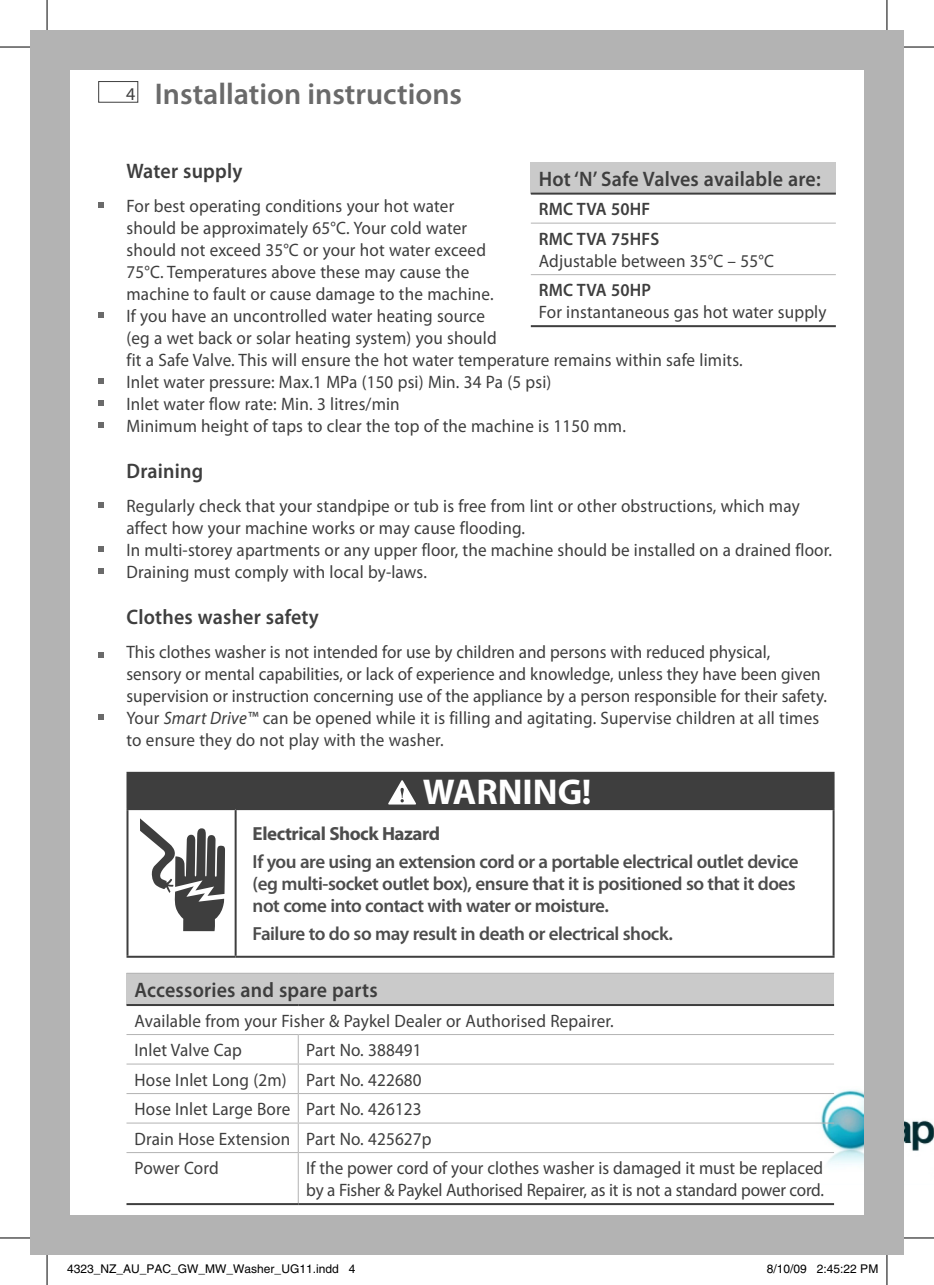
<style>
.page{position:relative;width:934px;height:1285px;background:#fff}
.page>*{position:absolute;margin:0;border:0;box-sizing:border-box;transform-origin:0 0}
.t1{font:700 36px "Myriad Pro";color:#fff}
.t2{font:600 30px "Myriad Pro";color:#6a6a6a}
.t3{font:600 21px "Myriad Pro";letter-spacing:.01em;color:#3e3e3e;scale:.95 1}
.t4{font:600 19px/22px "Myriad Pro";letter-spacing:-.025em;color:#4d4d4d}
.t5{font:700 19px "Myriad Pro";letter-spacing:-.025em;color:#4d4d4d}
.t6{font:18px/22px "Myriad Pro";letter-spacing:.01em;color:#3e3e3e;scale:.95 1}
.t7{font:18px/22px "Myriad Pro";letter-spacing:-.01em;color:#3e3e3e;scale:.95 1}
.t8{font:600 18px/29.6px "Myriad Pro";letter-spacing:.01em;color:#3e3e3e;scale:.95 1}
.t9{font:18px "Myriad Pro";letter-spacing:.01em;color:#3e3e3e}
.t10{font:12px "Helvetica";color:#000}
.s1{font-style:italic}
</style>
<div class="page">
<img style="left:800px;top:1081px;width:133px;height:104px">
<div style="left:98px;top:81px;width:40px;height:22px;border:1px solid #3e3e3e"></div>
<div style="left:863px;top:30px;width:40px;height:1225px;background:#b3b3b3"></div>
<div style="left:30px;top:30px;width:856px;height:40px;background:#b3b3b3"></div>
<div style="left:30px;top:1215px;width:856px;height:40px;background:#b3b3b3"></div>
<div style="left:30px;top:47px;width:40px;height:1191px;background:#b3b3b3"></div>
<svg style="left:98px;top:202px;width:6px;height:6px"></svg>
<svg style="left:98px;top:312px;width:6px;height:6px"></svg>
<svg style="left:98px;top:378px;width:6px;height:6px"></svg>
<svg style="left:98px;top:400px;width:6px;height:6px"></svg>
<svg style="left:98px;top:422px;width:6px;height:6px"></svg>
<svg style="left:98px;top:502px;width:6px;height:6px"></svg>
<svg style="left:98px;top:546px;width:6px;height:6px"></svg>
<svg style="left:98px;top:568px;width:6px;height:6px"></svg>
<svg style="left:98px;top:652px;width:6px;height:6px"></svg>
<svg style="left:98px;top:714px;width:6px;height:6px"></svg>
<div style="left:127px;top:773px;width:706px;height:36px;background:#3e3e3e"></div>
<hr style="left:126px;top:772px;width:109px;height:2px;background:#3e3e3e">
<hr style="left:126px;top:774px;width:2px;height:34px;background:#3e3e3e">
<hr style="left:235px;top:772px;width:599px;height:2px;background:#3e3e3e">
<hr style="left:832px;top:774px;width:2px;height:34px;background:#3e3e3e">
<hr style="left:126px;top:808px;width:109px;height:2px;background:#3e3e3e">
<hr style="left:126px;top:810px;width:2px;height:145px;background:#3e3e3e">
<hr style="left:235px;top:808px;width:599px;height:2px;background:#3e3e3e">
<hr style="left:234px;top:810px;width:2px;height:145px;background:#3e3e3e">
<hr style="left:832px;top:810px;width:2px;height:145px;background:#3e3e3e">
<hr style="left:126px;top:955px;width:109px;height:2px;background:#3e3e3e">
<hr style="left:235px;top:955px;width:599px;height:2px;background:#3e3e3e">
<svg style="left:388px;top:780px;width:28px;height:24px"></svg>
<svg style="left:140px;top:818px;width:85px;height:113px"></svg>
<div style="left:126px;top:973px;width:707px;height:32px;background:#cacaca"></div>
<hr style="left:126px;top:1034px;width:172px;height:1px;background:#b3b3b3">
<hr style="left:298px;top:1034px;width:535px;height:1px;background:#b3b3b3">
<hr style="left:126px;top:1063px;width:172px;height:1px;background:#b3b3b3">
<hr style="left:298px;top:1063px;width:535px;height:1px;background:#b3b3b3">
<hr style="left:126px;top:1093px;width:172px;height:1px;background:#b3b3b3">
<hr style="left:298px;top:1093px;width:535px;height:1px;background:#b3b3b3">
<hr style="left:126px;top:1122px;width:172px;height:1px;background:#b3b3b3">
<hr style="left:298px;top:1122px;width:535px;height:1px;background:#b3b3b3">
<svg style="left:297px;top:1035px;width:1px;height:117px"></svg>
<hr style="left:126px;top:972px;width:172px;height:1px;background:#b3b3b3">
<hr style="left:298px;top:972px;width:535px;height:1px;background:#b3b3b3">
<hr style="left:126px;top:1004px;width:172px;height:2px;background:#3e3e3e">
<hr style="left:298px;top:1004px;width:535px;height:2px;background:#3e3e3e">
<hr style="left:126px;top:1152px;width:172px;height:1px;background:#b3b3b3">
<hr style="left:298px;top:1152px;width:535px;height:1px;background:#b3b3b3">
<hr style="left:297px;top:1153px;width:1px;height:50px;background:#b3b3b3">
<hr style="left:126px;top:1203px;width:172px;height:2px;background:#3e3e3e">
<hr style="left:298px;top:1203px;width:535px;height:2px;background:#3e3e3e">
<div style="left:530px;top:162px;width:305px;height:32px;background:#cacaca"></div>
<hr style="left:530px;top:193px;width:305px;height:2px;background:#3e3e3e">
<hr style="left:530px;top:223px;width:305px;height:1px;background:#b3b3b3">
<hr style="left:530px;top:274px;width:305px;height:1px;background:#b3b3b3">
<hr style="left:530px;top:325px;width:305px;height:2px;background:#3e3e3e">
<hr style="left:0;top:47px;width:30px;height:1px;background:#000">
<hr style="left:903px;top:47px;width:30px;height:1px;background:#000">
<hr style="left:0;top:1237px;width:30px;height:1px;background:#000">
<hr style="left:903px;top:1237px;width:30px;height:1px;background:#000">
<hr style="left:47px;top:0;width:1px;height:30px;background:#000">
<hr style="left:47px;top:1255px;width:1px;height:30px;background:#000">
<hr style="left:886px;top:0;width:1px;height:30px;background:#000">
<hr style="left:886px;top:1255px;width:1px;height:30px;background:#000">
<p class="t9" style="left:126px;top:83px;width:11px">4</p>
<h2 class="t2" style="left:155px;top:74px;width:308px">Installation instructions</h2>
<p class="t3" style="left:126px;top:157px;width:123px">Water supply</p>
<p class="t6" style="left:126px;top:194px;width:649px">For best operating conditions your hot water<br>should be approximately 65°C. Your cold water<br>should not exceed 35°C or your hot water exceed<br>75°C. Temperatures above these may cause the<br>machine to fault or cause damage to the machine.<br>If you have an uncontrolled water heating source<br>(eg a wet back or solar heating system) you should<br>fit a Safe Valve. This will ensure the hot water temperature remains within safe limits.<br>Inlet water pressure: Max.1 MPa (150 psi) Min. 34 Pa (5 psi)<br>Inlet water flow rate: Min. 3 litres/min<br>Minimum height of taps to clear the top of the machine is 1150 mm.</p>
<p class="t3" style="left:126px;top:457px;width:82px">Draining</p>
<p class="t6" style="left:126px;top:494px;width:743px">Regularly check that your standpipe or tub is free from lint or other obstructions, which may affect how your machine works or may cause flooding.<br>In multi-storey apartments or any upper floor, the machine should be installed on a drained floor.<br>Draining must comply with local by-laws.</p>
<p class="t3" style="left:126px;top:603px;width:204px">Clothes washer safety</p>
<p class="t6" style="left:126px;top:640px;width:738px">This clothes washer is not intended for use by children and persons with reduced physical, sensory or mental capabilities, or lack of experience and knowledge, unless they have been given supervision or instruction concerning use of the appliance by a person responsible for their safety.<br>Your <span class="s1">Smart Drive™</span> can be opened while it is filling and agitating. Supervise children at all times to ensure they do not play with the washer.</p>
<h1 class="t1" style="left:422px;top:769px;width:170px">WARNING!</h1>
<p class="t5" style="left:252px;top:821px;width:189px">Electrical Shock Hazard</p>
<p class="t4" style="left:252px;top:850px;width:547px">If you are using an extension cord or a portable electrical outlet device (eg multi-socket outlet box), ensure that it is positioned so that it does not come into contact with water or moisture.</p>
<p class="t4" style="left:252px;top:922px;width:421px">Failure to do so may result in death or electrical shock.</p>
<p class="t3" style="left:134px;top:976px;width:257px">Accessories and spare parts</p>
<p class="t6" style="left:134px;top:1005px;width:506px;line-height:29.6px">Available from your Fisher &amp; Paykel Dealer or Authorised Repairer.<br>Inlet Valve Cap</p>
<p class="t3" style="left:538px;top:165px;width:298px">Hot ‘N’ Safe Valves available are:</p>
<p class="t8" style="left:538px;top:194px;width:128px">RMC TVA 50HF<br>RMC TVA 75HFS</p>
<p class="t6" style="left:538px;top:249px;width:249px">Adjustable between 35°C – 55°C</p>
<p class="t8" style="left:538px;top:275px;width:119px">RMC TVA 50HP</p>
<p class="t6" style="left:538px;top:301px;width:304px">For instantaneous gas hot water supply</p>
<p class="t6" style="left:134px;top:1035px;width:314px;line-height:29.6px;text-indent:172px">Part No. 388491<br>Hose Inlet Long (2m) Part No. 422680<br>Hose Inlet Large Bore Part No. 426123<br>Drain Hose Extension Part No. 425627p<br>Power Cord</p>
<p class="t7" style="left:306px;top:1156px;width:546px">If the power cord of your clothes washer is damaged it must be replaced by a Fisher &amp; Paykel Authorised Repairer, as it is not a standard power cord.</p>
<p class="t10" style="left:67px;top:1261px;width:290px">4323_NZ_AU_PAC_GW_MW_Washer_UG11.indd 4</p>
<p class="t10" style="left:766px;top:1261px;width:113px">8/10/09 2:45:22 PM</p>
</div>
